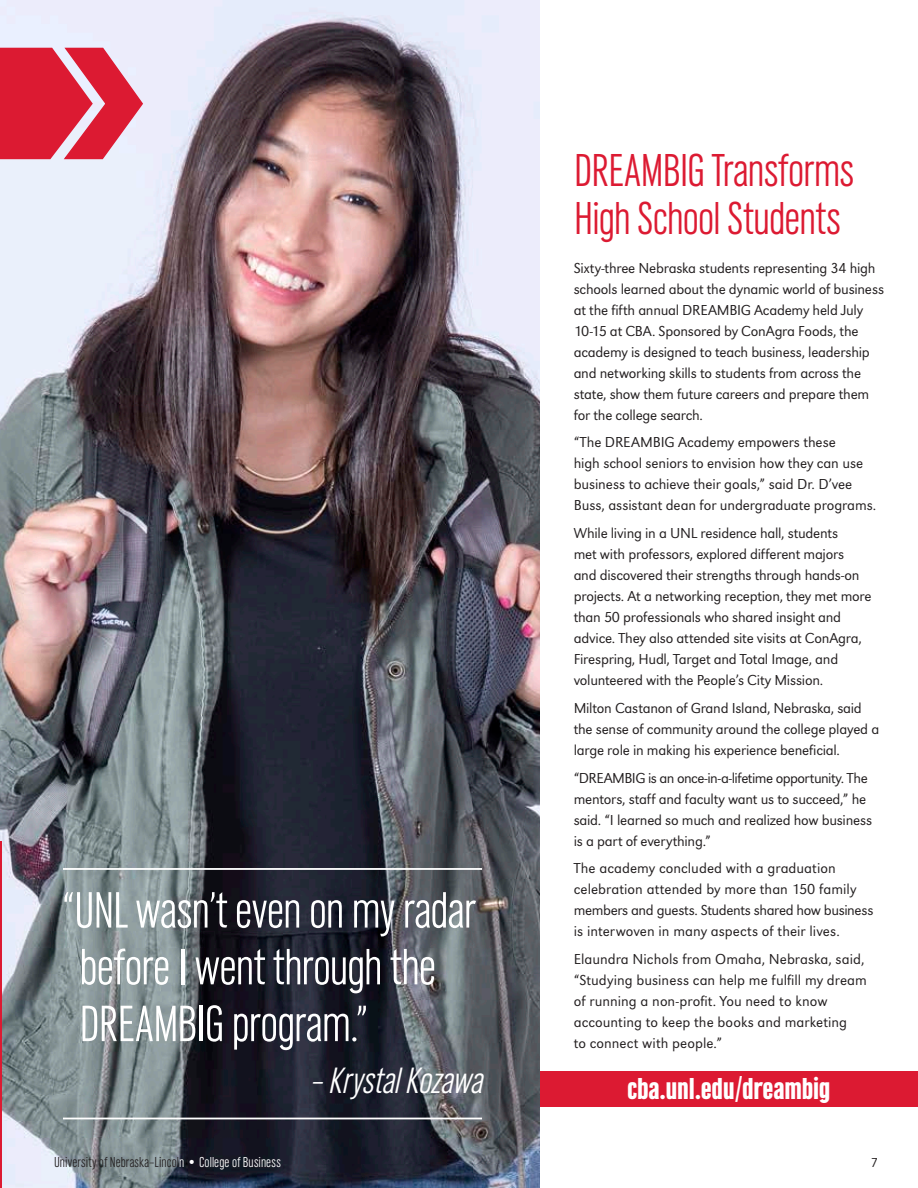
<style>
.page{position:relative;width:918px;height:1188px;background:#fff}
.page>*{position:absolute;margin:0;border:0;box-sizing:border-box;transform-origin:0 0}
.t1{font:53.1px/56.8px "URW Grotesk TOT Lig Con";letter-spacing:-.015em;color:#fff}
.t2{font:48px/48px "URW Grotesk TOT Lig Con";letter-spacing:-.01em;color:#dc1a32}
.t3{font:italic 38.1px "URW Grotesk TOT Lig Con";color:#fff}
.t4{font:31.5px "URW Grotesk TOT Bol Con";letter-spacing:-.02em;color:#fff}
.t5{font:15px/21px "URW Grotesk T Ligh";letter-spacing:-.015em;color:#231f20}
.t6{font:15px/21px "URW Grotesk T Ligh";letter-spacing:.005em;color:#231f20}
.t7{font:15px "URW Grotesk TOT Lig Con";letter-spacing:.01em;color:#231f20}
.t8{font:13.5px "URW Grotesk T Ligh";color:#231f20}
.s1{color:#fff}
</style>
<div class="page">
<img style="left:0;top:0;width:540px;height:1188px">
<svg style="left:0;top:44px;width:144px;height:119px"></svg>
<hr style="left:63px;top:868px;width:419px;height:2px;background:#fff">
<hr style="left:63px;top:1118px;width:419px;height:1px;background:#fff">
<hr style="left:0;top:842px;width:1px;height:346px;background:#dc1a32">
<div style="left:540px;top:1071px;width:378px;height:36px;background:#dc1a32"></div>
<p class="t1" style="left:79px;top:883px;width:398px;text-indent:-16px">“UNL wasn’t even on my radar before I went through the<br>DREAMBIG program.”</p>
<p class="t3" style="left:310px;top:1061px;width:183px">–KrystalKozawa</p>
<p class="t2" style="left:574px;top:147px;width:282px">DREAMBIG Transforms<br>High School Students</p>
<p class="t5" style="left:574px;top:257px;width:312px">Sixty-three Nebraska students representing 34 high schools learned about the dynamic world of business at the fifth annual DREAMBIG Academy held July 10-15 at CBA. Sponsored by ConAgra Foods, the academy is designed to teach business, leadership and networking skills to students from across the state, show them future careers and prepare them for the college search.</p>
<p class="t5" style="left:574px;top:432px;width:304px">“The DREAMBIG Academy empowers these<br>high school seniors to envision how they can use business to achieve their goals,” said Dr. D’vee Buss, assistant dean for undergraduate programs.</p>
<p class="t5" style="left:574px;top:523px;width:299px">While living in a UNL residence hall, students<br>met with professors, explored different majors<br>and discovered their strengths through hands-on projects. At a networking reception, they met more than 50 professionals who shared insight and advice. They also attended site visits at ConAgra, Firespring, Hudl, Target and Total Image, and volunteered with the People’s City Mission.</p>
<p class="t5" style="left:574px;top:697px;width:307px">Milton Castanon of Grand Island, Nebraska, said the sense of community around the college played a large role in making his experience beneficial.</p>
<p class="t5" style="left:574px;top:767px;width:300px">“DREAMBIG is an once-in-a-lifetime opportunity. The mentors, staff and faculty want us to succeed,” he said. “I learned so much and realized how business is a part of everything.”</p>
<p class="t6" style="left:574px;top:858px;width:301px">The academy concluded with a graduation celebration attended by more than 150 family members and guests. Students shared how business is interwoven in many aspects of their lives.</p>
<p class="t6" style="left:574px;top:949px;width:295px">Elaundra Nichols from Omaha, Nebraska, said, “Studying business can help me fulfill my dream of running a non-profit. You need to know accounting to keep the books and marketing<br>to connect with people.”</p>
<p class="t4" style="left:627px;top:1072px;width:205px">cba.unl.edu/dreambig</p>
<p class="t7" style="left:54px;top:1154px;width:228px">University of Nebraska–Lincol<span class="s1">n • College of Business</span></p>
<p class="t8" style="left:870px;top:1155px;width:9px">7</p>
</div>
